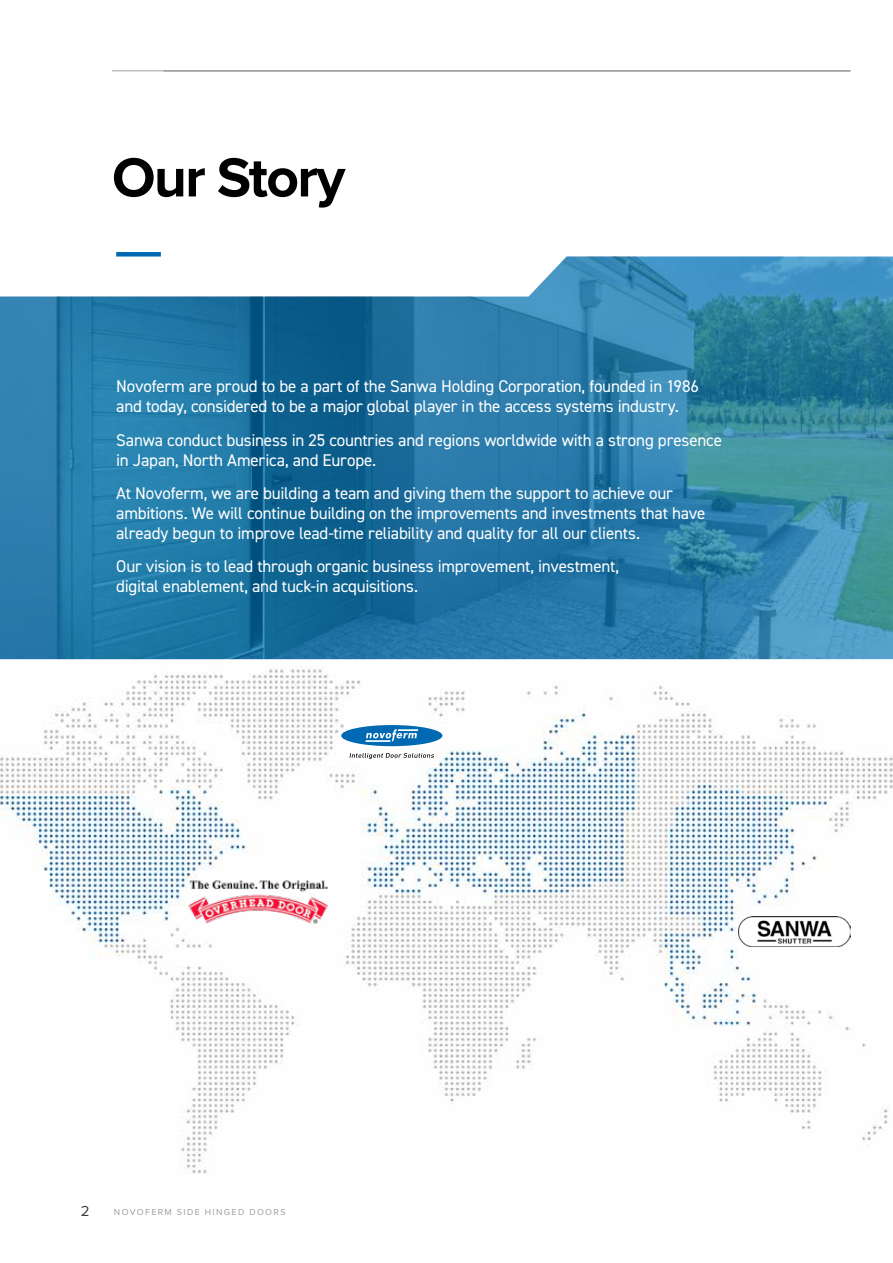
<style>
.page{position:relative;width:893px;height:1263px;background:#fff}
.page>*{position:absolute;margin:0;border:0;box-sizing:border-box;transform-origin:0 0}
.t1{font:700 57px "Proxima Nova";letter-spacing:-.03em;color:#000}
.t2{font:16.95px/20.1px "DIN2014";letter-spacing:-.015em;color:#fff}
.t3{font:15px "Proxima Nova";color:#3c3c3b}
.t4{font:9px "Proxima Nova";letter-spacing:.15em;color:#9d9d9c}
</style>
<div class="page">
<hr style="left:112px;top:70px;width:738px;height:1px;background:#9d9d9c">
<img style="left:0;top:669px;width:893px;height:505px">
<img style="left:739px;top:916px;width:111px;height:31px">
<img style="left:183px;top:876px;width:148px;height:52px">
<svg style="left:350px;top:753px;width:84px;height:6px"></svg>
<svg style="left:341px;top:725px;width:101px;height:21px"></svg>
<div style="left:116px;top:252px;width:45px;height:5px;background:#0069b4"></div>
<svg style="left:0;top:257px;width:893px;height:402px;background:#3483aa"></svg>
<h1 class="t1" style="left:112px;top:154px;width:235px">Our Story</h1>
<p class="t2" style="left:116px;top:377px;width:584px">Novoferm are proud to be a part of the Sanwa Holding Corporation, founded in 1986 and today, considered to be a major global player in the access systems industry.</p>
<p class="t2" style="left:116px;top:430px;width:607px">Sanwa conduct business in 25 countries and regions worldwide with a strong presence in Japan, North America, and Europe.</p>
<p class="t2" style="left:116px;top:484px;width:591px">At Novoferm, we are building a team and giving them the support to achieve our ambitions. We will continue building on the improvements and investments that have already begun to improve lead-time reliability and quality for all our clients.</p>
<p class="t2" style="left:116px;top:557px;width:504px">Our vision is to lead through organic business improvement, investment, digital enablement, and tuck-in acquisitions.</p>
<p class="t3" style="left:81px;top:1205px;width:10px">2</p>
<p class="t4" style="left:114px;top:1208px;width:173px">NOVOFERM SIDE HINGED DOORS</p>
</div>
